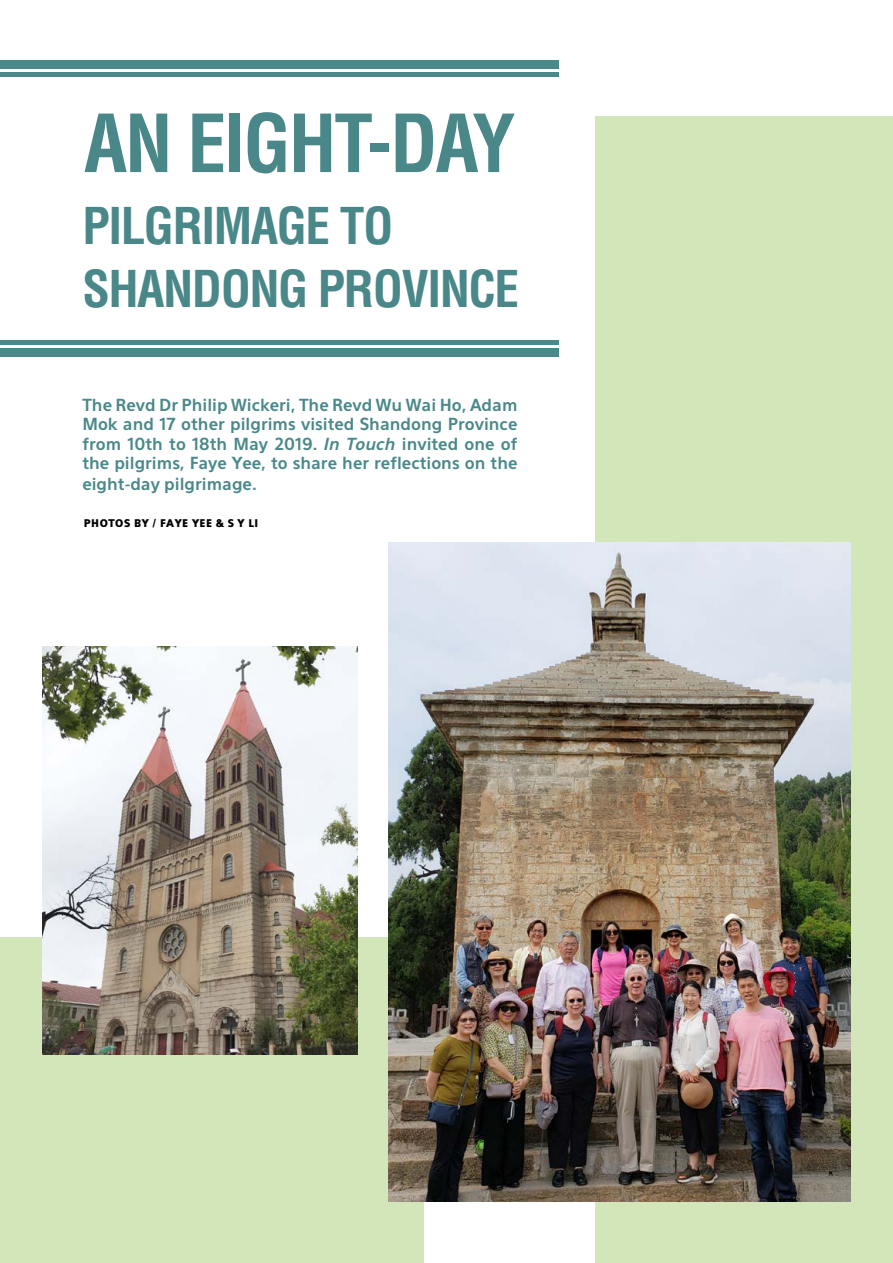
<style>
.page{position:relative;width:893px;height:1263px;background:#fff}
.page>*{position:absolute;margin:0;border:0;box-sizing:border-box;transform-origin:0 0}
.t1{font:700 condensed 78px "Helvetica LT Std";letter-spacing:-.03em;color:#498789}
.t2{font:700 condensed 49.5px/63px "Helvetica LT Std";letter-spacing:-.03em;color:#498789}
.t3{font:700 16.5px/19.5px "Eau Sans";color:#4a8889;text-align:justify}
.t4{font:900 10.5px "Eau Sans";letter-spacing:.05em;color:#000}
.s1{font-family:"Eau Sans Bold Lining";font-weight:400;font-style:italic}
</style>
<div class="page">
<div style="left:0;top:938px;width:423px;height:325px;background:#d2e6ba"></div>
<div style="left:595px;top:116px;width:298px;height:1147px;background:#d2e6ba"></div>
<img style="left:43px;top:646px;width:315px;height:409px">
<img style="left:388px;top:543px;width:462px;height:659px">
<div style="left:0;top:60px;width:559px;height:8px;background:#4a8889"></div>
<div style="left:0;top:348px;width:559px;height:9px;background:#4a8889"></div>
<div style="left:0;top:72px;width:559px;height:5px;background:#4a8889"></div>
<hr style="left:0;top:340px;width:559px;height:4px;background:#4a8889">
<p class="t1" style="left:84px;top:95px;width:433px">AN EIGHT-DAY</p>
<p class="t2" style="left:82px;top:194px;width:438px">PILGRIMAGE TO<br>SHANDONG PROVINCE</p>
<p class="t3" style="left:82px;top:395px;width:437px">The Revd Dr Philip Wickeri, The Revd Wu Wai Ho, Adam Mok and 17 other pilgrims visited Shandong Province from 10th to 18th May 2019. <span class="s1">In Touch</span> invited one of the pilgrims, Faye Yee, to share her reflections on the</p>
<p class="t3" style="left:82px;top:474px;width:176px">eight-day pilgrimage.</p>
<p class="t4" style="left:84px;top:517px;width:176px">PHOTOS BY / FAYE YEE &amp; S Y LI</p>
</div>
